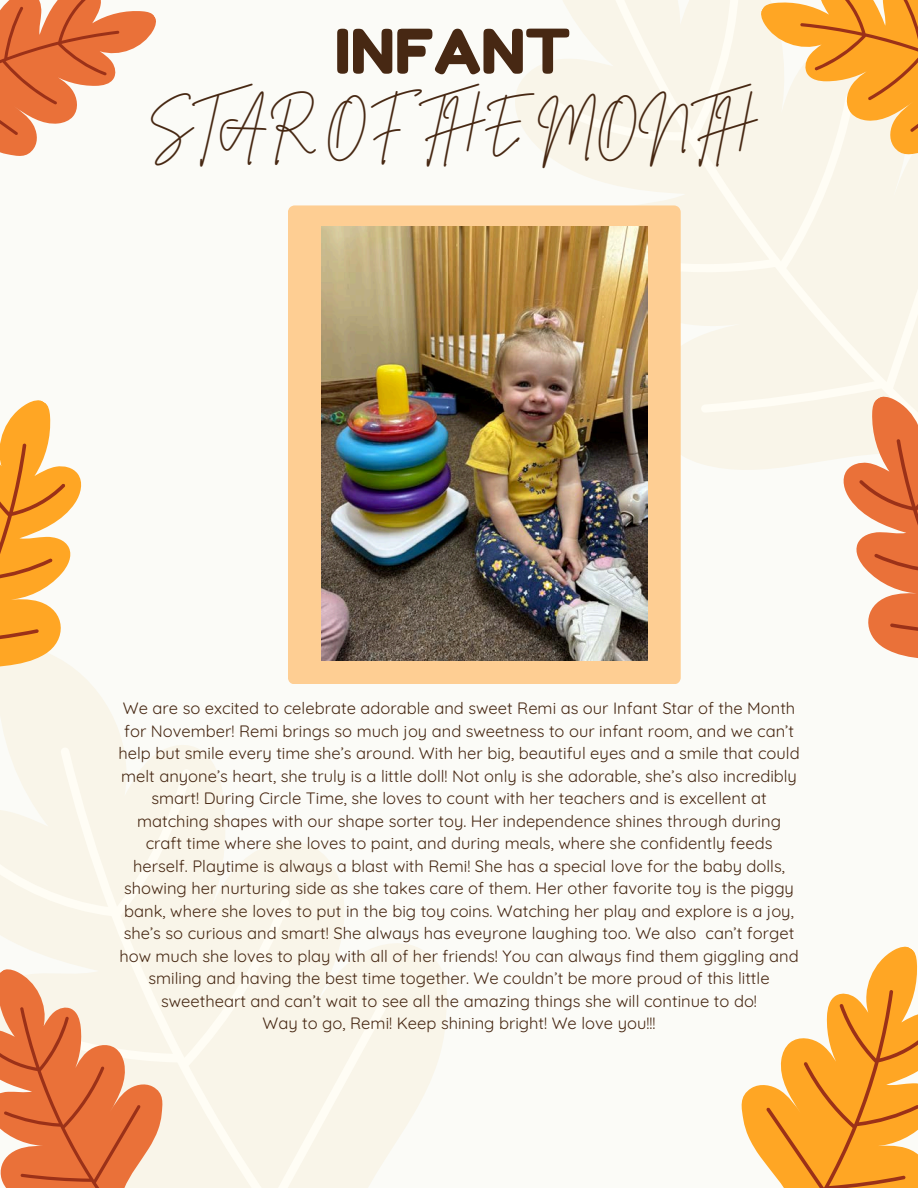
<style>
.page{position:relative;width:918px;height:1188px;background:#fbfbf7}
.page>*{position:absolute;margin:0;border:0;box-sizing:border-box;transform-origin:0 0}
.t1{font:61.5px "Fredoka One";color:#472813}
.t2{font:46.5px "Brittany Signature";color:#472813}
.t3{font:16.5px/22.5px "Quicksand";color:#472813;text-align:center}
</style>
<div class="page">
<svg style="left:515px;top:0;width:403px;height:470px;fill:#f9f5e9"></svg>
<svg style="left:0;top:739px;width:447px;height:449px;fill:#f9f5e9"></svg>
<svg style="left:0;top:937px;width:202px;height:251px;fill:#f9f5e9"></svg>
<svg style="left:0;top:986px;width:200px;height:202px"></svg>
<div style="left:288px;top:205px;width:393px;height:479px;background:#fece93"></div>
<svg style="left:875px;top:946px;width:42px;height:22px"></svg>
<svg style="left:741px;top:968px;width:177px;height:220px;fill:#ffa624"></svg>
<svg style="left:0;top:0;width:156px;height:156px"></svg>
<svg style="left:733px;top:0;width:185px;height:189px"></svg>
<svg style="left:756px;top:363px;width:162px;height:107px;fill:#f9f5e9"></svg>
<svg style="left:805px;top:416px;width:113px;height:242px"></svg>
<svg style="left:8px;top:400px;width:43px;height:22px"></svg>
<svg style="left:0;top:422px;width:121px;height:317px"></svg>
<img style="left:321px;top:226px;width:327px;height:434px">
<p class="t1" style="left:335px;top:14px;width:237px">INFANT</p>
<p class="t2" style="left:149px;top:94px;width:609px">STAR OF THE MONTH</p>
<p class="t3" style="left:118px;top:697px;width:683px">We are so excited to celebrate adorable and sweet Remi as our Infant Star of the Month for November! Remi brings so much joy and sweetness to our infant room, and we can’t help but smile every time she’s around. With her big, beautiful eyes and a smile that could melt anyone’s heart, she truly is a little doll! Not only is she adorable, she’s also incredibly smart! During Circle Time, she loves to count with her teachers and is excellent at matching shapes with our shape sorter toy. Her independence shines through during craft time where she loves to paint, and during meals, where she confidently feeds herself. Playtime is always a blast with Remi! She has a special love for the baby dolls, showing her nurturing side as she takes care of them. Her other favorite toy is the piggy bank, where she loves to put in the big toy coins. Watching her play and explore is a joy, she’s so curious and smart! She always has eveyrone laughing too. We also can’t forget how much she loves to play with all of her friends! You can always find them giggling and smiling and having the best time together. We couldn’t be more proud of this little sweetheart and can’t wait to see all the amazing things she will continue to do!<br>Way to go, Remi! Keep shining bright! We love you!!!</p>
</div>
